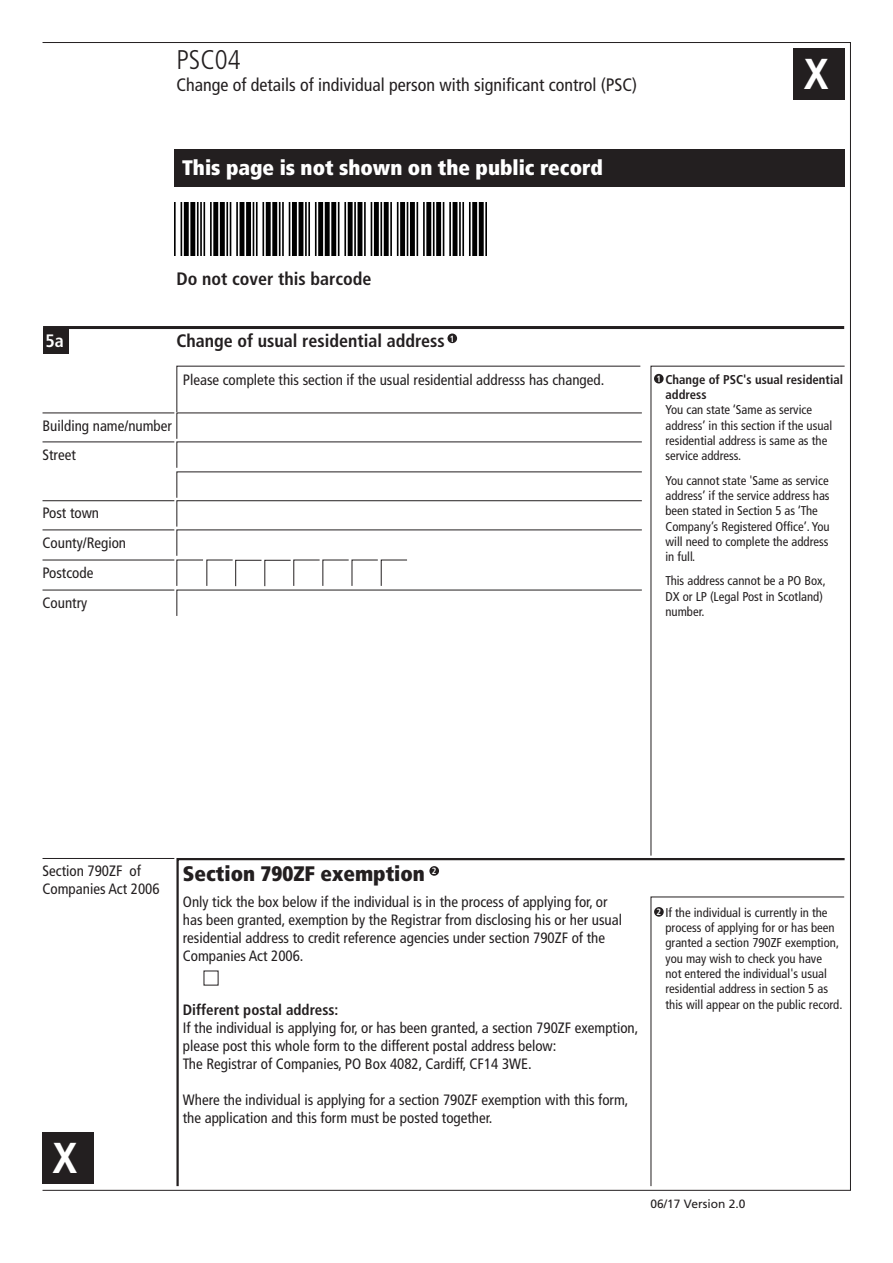
<style>
.page{position:relative;width:893px;height:1263px;background:#fff}
.page>*{position:absolute;margin:0;border:0;box-sizing:border-box;transform-origin:0 0}
.t1{font:700 condensed 43.2px "Frutiger LT Pro";color:#fff}
.t2{font:300 condensed 27px "Frutiger LT Pro";color:#231f20}
.t3{font:900 condensed 21px "Frutiger LT Pro";color:#fff}
.t4{font:900 condensed 21px "Frutiger LT Pro";color:#231f20}
.t5{font:condensed 18px "Frutiger LT Pro";color:#231f20}
.t6{font:700 condensed 18px "Frutiger LT Pro";color:#231f20}
.t7{font:700 condensed 18px "Frutiger LT Pro";color:#fff}
.t8{font:condensed 15px/18px "Frutiger LT Pro";color:#231f20}
.t9{font:700 condensed 15px "Frutiger LT Pro";color:#231f20}
.t10{font:condensed 12.75px/15.3px "Frutiger LT Pro";color:#231f20}
.t11{font:700 condensed 12.75px/15.3px "Frutiger LT Pro";color:#231f20}
.t12{font:12px "Frutiger LT Pro";color:#231f20}
.t13{font:700 condensed 9px "Frutiger LT Pro";color:#fff}
</style>
<div class="page">
<div style="left:174px;top:149px;width:671px;height:38px;background:#231f20"></div>
<div style="left:43px;top:328px;width:26px;height:25px;background:#231f20"></div>
<hr style="left:43px;top:326px;width:801px;height:3px;background:#231f20">
<svg style="left:650px;top:365px;width:195px;height:491px"></svg>
<div style="left:654px;top:374px;width:10px;height:9px;background:#231f20;border-radius:50%"></div>
<div style="left:447px;top:333px;width:10px;height:10px;background:#231f20;border-radius:50%"></div>
<div style="left:794px;top:49px;width:51px;height:51px;background:#231f20"></div>
<div style="left:43px;top:1132px;width:51px;height:51px;background:#231f20"></div>
<svg style="left:176px;top:858px;width:669px;height:329px"></svg>
<svg style="left:650px;top:896px;width:195px;height:291px"></svg>
<div style="left:654px;top:907px;width:10px;height:10px;background:#231f20;border-radius:50%"></div>
<hr style="left:43px;top:858px;width:131px;height:1px;background:#231f20">
<div style="left:429px;top:866px;width:10px;height:10px;background:#231f20;border-radius:50%"></div>
<hr style="left:43px;top:413px;width:131px;height:1px;background:#231f20">
<hr style="left:43px;top:441px;width:131px;height:1px;background:#231f20">
<hr style="left:43px;top:500px;width:131px;height:1px;background:#231f20">
<hr style="left:43px;top:529px;width:131px;height:1px;background:#231f20">
<hr style="left:43px;top:590px;width:131px;height:1px;background:#231f20">
<hr style="left:43px;top:560px;width:131px;height:1px;background:#231f20">
<svg style="left:176px;top:365px;width:466px;height:251px"></svg>
<img style="left:174px;top:202px;width:313px;height:53px">
<h2 class="t2" style="left:176px;top:44px;width:66px">PSC04</h2>
<p class="t5" style="left:176px;top:74px;width:462px">Change of details of individual person with significant control (PSC)</p>
<p class="t3" style="left:182px;top:155px;width:422px">This page is not shown on the public record</p>
<h1 class="t1" style="left:804px;top:48px;width:26px">X</h1>
<p class="t6" style="left:176px;top:268px;width:196px">Do not cover this barcode</p>
<p class="t7" style="left:45px;top:330px;width:20px">5a</p>
<p class="t6" style="left:176px;top:330px;width:270px">Change of usual residential address</p>
<p class="t13" style="left:450px;top:333px;width:6px">1</p>
<p class="t8" style="left:183px;top:371px;width:423px">Please complete this section if the usual residential addresss has changed.</p>
<p class="t8" style="left:43px;top:416px;width:131px">Building name/number</p>
<p class="t8" style="left:43px;top:445px;width:35px">Street</p>
<p class="t8" style="left:43px;top:504px;width:58px">Post town</p>
<p class="t8" style="left:43px;top:533px;width:85px">County/Region</p>
<p class="t8" style="left:43px;top:564px;width:52px">Postcode</p>
<p class="t8" style="left:43px;top:594px;width:46px">Country</p>
<p class="t11" style="left:665px;top:372px;width:179px">Change of PSC's usual residential address</p>
<p class="t10" style="left:665px;top:402px;width:168px">You can state ‘Same as service address’ in this section if the usual residential address is same as the service address.</p>
<p class="t10" style="left:665px;top:473px;width:166px">You cannot state 'Same as service address’ if the service address has been stated in Section 5 as ‘The<br>Company’s Registered Office’. You will need to complete the address in full.</p>
<p class="t10" style="left:665px;top:573px;width:162px">This address cannot be a PO Box,<br>DX or LP (Legal Post in Scotland) number.</p>
<p class="t13" style="left:656px;top:373px;width:6px">1</p>
<p class="t8" style="left:43px;top:862px;width:119px">Section 790ZF of<br>Companies Act 2006</p>
<p class="t13" style="left:432px;top:866px;width:6px">2</p>
<h3 class="t4" style="left:183px;top:861px;width:244px">Section 790ZF exemption</h3>
<p class="t8" style="left:183px;top:893px;width:441px">Only tick the box below if the individual is in the process of applying for, or has been granted, exemption by the Registrar from disclosing his or her usual residential address to credit reference agencies under section 790ZF of the Companies Act 2006.</p>
<p class="t9" style="left:183px;top:1001px;width:157px">Different postal address:</p>
<p class="t8" style="left:183px;top:1019px;width:457px">If the individual is applying for, or has been granted, a section 790ZF exemption, please post this whole form to the different postal address below:<br>The Registrar of Companies, PO Box 4082, Cardiff, CF14 3WE.</p>
<p class="t8" style="left:183px;top:1091px;width:447px">Where the individual is applying for a section 790ZF exemption with this form, the application and this form must be posted together.</p>
<h1 class="t1" style="left:53px;top:1132px;width:26px">X</h1>
<p class="t10" style="left:665px;top:905px;width:178px">If the individual is currently in the process of applying for or has been granted a section 790ZF exemption, you may wish to check you have<br>not entered the individual's usual residential address in section 5 as this will appear on the public record.</p>
<p class="t13" style="left:656px;top:907px;width:6px">2</p>
<p class="t12" style="left:651px;top:1197px;width:96px">06/17 Version 2.0</p>
</div>
